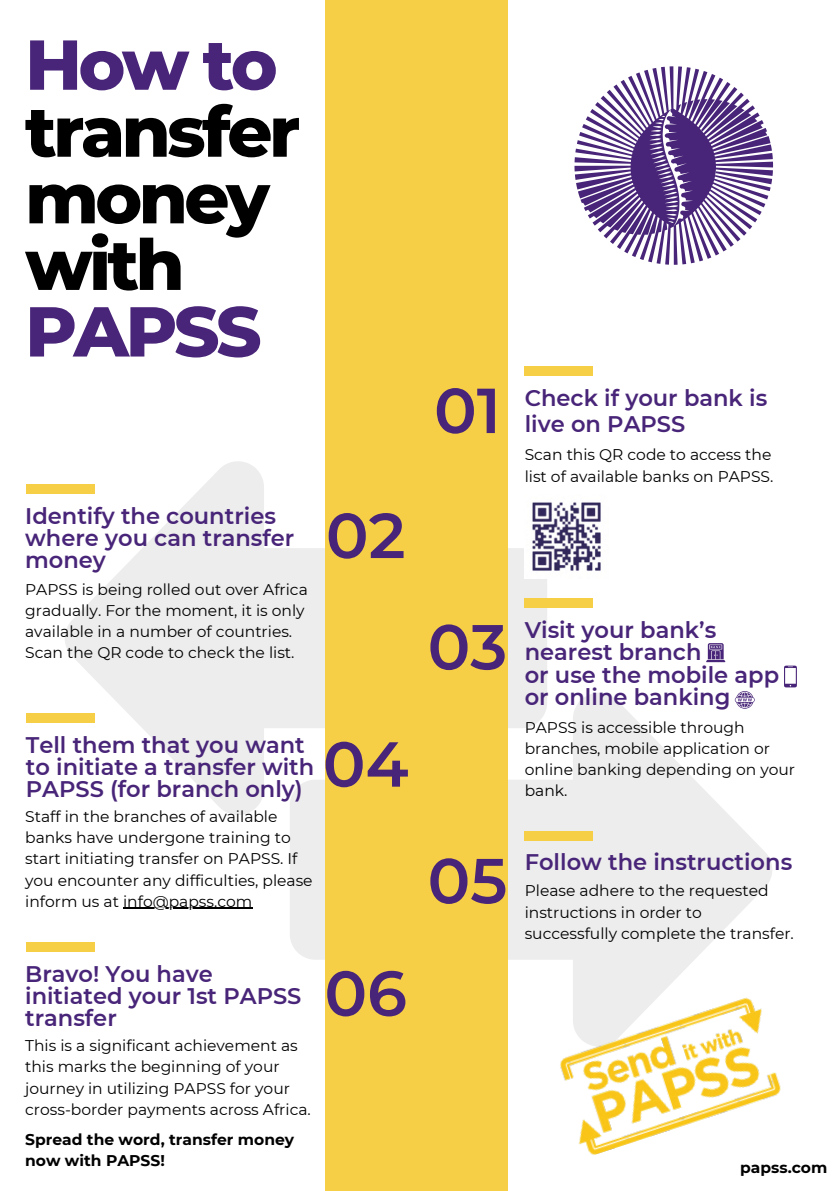
<style>
.page{position:relative;width:839px;height:1191px;background:#fff}
.page>*{position:absolute;margin:0;border:0;box-sizing:border-box;transform-origin:0 0}
.t1{font:800 70.4px/66.6px "Montserrat";letter-spacing:-.05em;color:#000}
.t2{font:800 70.4px "Montserrat";color:#482578}
.t3{font:600 63.4px "Montserrat";color:#482578}
.t4{font:600 22.6px/22.2px "Montserrat";color:#482578}
.t5{font:15.6px/21.2px "Montserrat";color:#000}
.t6{font:700 15.6px/21.2px "Montserrat";color:#000}
.t7{font:15.4px/21.2px "Montserrat";color:#000}
.s1{color:#482578}
</style>
<div class="page">
<svg style="left:65px;top:461px;width:707px;height:586px"></svg>
<div style="left:325px;top:0;width:182px;height:1190px;background:#f7cf47"></div>
<div style="left:524px;top:366px;width:69px;height:10px;background:#f7cf47"></div>
<div style="left:524px;top:599px;width:69px;height:9px;background:#f7cf47"></div>
<div style="left:524px;top:831px;width:69px;height:10px;background:#f7cf47"></div>
<div style="left:26px;top:484px;width:68px;height:10px;background:#f7cf47"></div>
<div style="left:27px;top:713px;width:68px;height:10px;background:#f7cf47"></div>
<div style="left:27px;top:942px;width:68px;height:10px;background:#f7cf47"></div>
<svg style="left:574px;top:66px;width:199px;height:199px"></svg>
<img style="left:524px;top:495px;width:84px;height:84px">
<svg style="left:784px;top:666px;width:12px;height:21px"></svg>
<svg style="left:734px;top:691px;width:20px;height:18px"></svg>
<svg style="left:706px;top:643px;width:19px;height:19px"></svg>
<hr style="left:123px;top:908px;width:129px;height:1px;background:#000">
<img style="left:538px;top:972px;width:243px;height:183px">
<p class="t2" style="left:25px;top:22px;width:254px">How to</p>
<h1 class="t1" style="left:25px;top:98px;width:276px">transfer money with<br><span class="s1">PAPSS</span></h1>
<p class="t4" style="left:25px;top:504px;width:271px">Identify the countries where you can transfer money</p>
<h2 class="t7" style="left:25px;top:579px;width:284px">PAPSS is being rolled out over Africa gradually. For the moment, it is only available in a number of countries.<br>Scan the QR code to check the list.</h2>
<p class="t3" style="left:326px;top:497px;width:81px">02</p>
<p class="t4" style="left:26px;top:734px;width:290px">Tell them that you want to initiate a transfer with<br>PAPSS (for branch only)</p>
<p class="t7" style="left:25px;top:806px;width:289px">Staff in the branches of available banks have undergone training to start initiating transfer on PAPSS. If you encounter any difficulties, please inform us at info@papss.com</p>
<p class="t3" style="left:323px;top:725px;width:87px">04</p>
<h2 class="t4" style="left:25px;top:963px;width:278px">Bravo! You have initiated your 1st PAPSS transfer</h2>
<h2 class="t5" style="left:25px;top:1035px;width:287px">This is a significant achievement as this marks the beginning of your journey in utilizing PAPSS for your cross-border payments across Africa.</h2>
<p class="t6" style="left:25px;top:1129px;width:270px">Spread the word, transfer money now with PAPSS!</p>
<p class="t3" style="left:324px;top:954px;width:84px">06</p>
<h2 class="t3" style="left:434px;top:372px;width:68px">01</h2>
<p class="t4" style="left:524px;top:384px;width:244px;line-height:26.4px">Check if your bank is live on PAPSS</p>
<p class="t7" style="left:524px;top:444px;width:250px">Scan this QR code to access the list of available banks on PAPSS.</p>
<p class="t3" style="left:427px;top:608px;width:81px">03</p>
<p class="t4" style="left:524px;top:619px;width:256px">Visit your bank’s nearest branch<br>or use the mobile app or online banking</p>
<p class="t7" style="left:524px;top:717px;width:272px">PAPSS is accessible through branches, mobile application or online banking depending on your bank.</p>
<p class="t3" style="left:427px;top:842px;width:81px">05</p>
<p class="t4" style="left:524px;top:851px;width:269px">Follow the instructions</p>
<h2 class="t7" style="left:524px;top:880px;width:271px">Please adhere to the requested instructions in order to successfully complete the transfer.</h2>
<p class="t6" style="left:740px;top:1157px;width:89px">papss.com</p>
</div>
